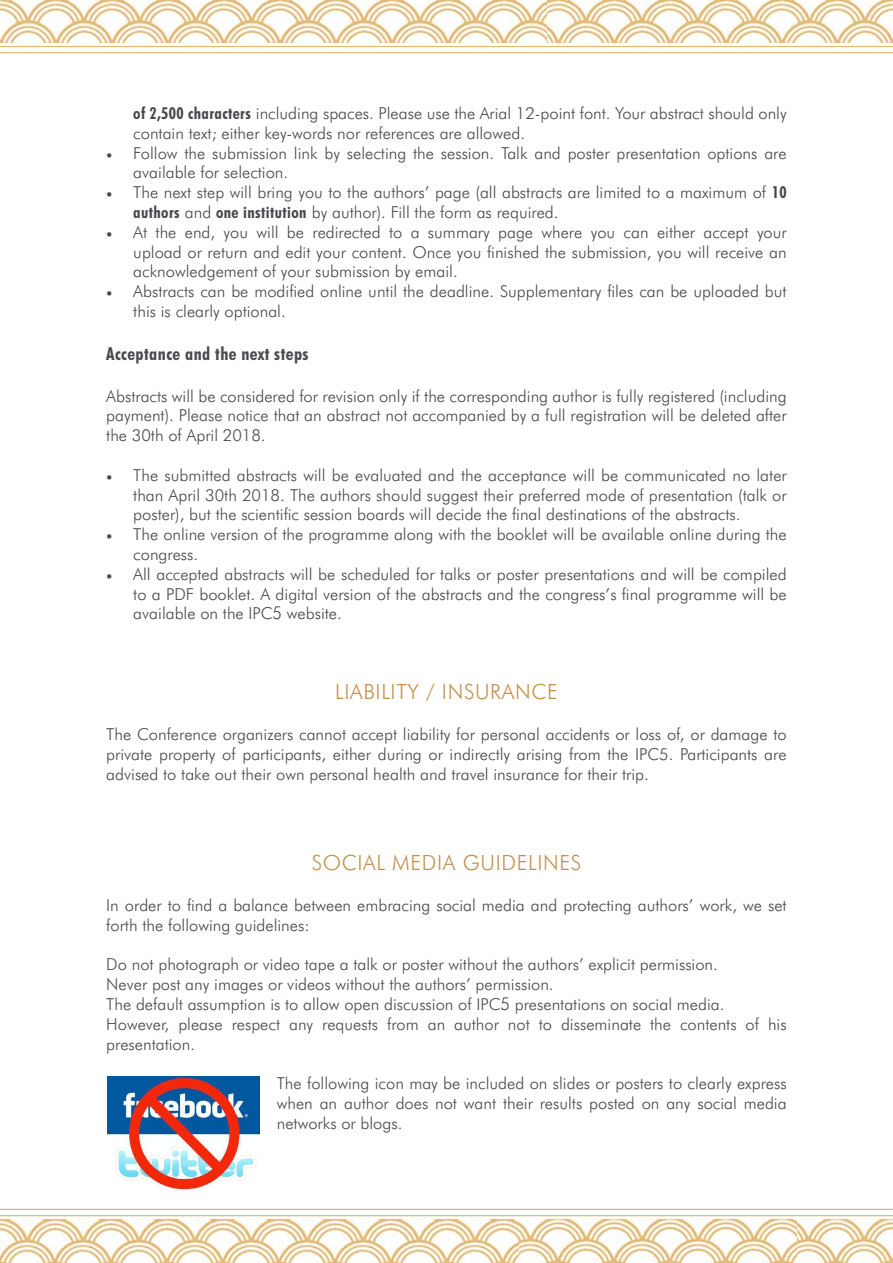
<style>
.page{position:relative;width:893px;height:1263px;background:#fff}
.page>*{position:absolute;margin:0;border:0;box-sizing:border-box;transform-origin:0 0}
.t1{font:300 21px "Futura BT";letter-spacing:.03em;color:#c68f4d}
.t2{font:700 condensed 18px "Futura BT";letter-spacing:.025em;color:#4a4a4d}
.t3{font:300 16.5px/19.8px "Futura BT";color:#4a4a4d}
.s1{font-weight:700;font-stretch:condensed}
.s2{font-family:"Minion Pro";font-weight:400}
.s3{font-size:17.85px}
</style>
<div class="page">
<hr style="left:0;top:46px;width:893px;height:1px;background:#e6bb75">
<hr style="left:0;top:52px;width:893px;height:1px;background:#e6bb75">
<hr style="left:0;top:1209px;width:893px;height:1px;background:#e2b56c">
<hr style="left:0;top:1215px;width:893px;height:1px;background:#e2b56c">
<img style="left:0;top:0;width:269px;height:43px">
<img style="left:269px;top:0;width:292px;height:43px">
<img style="left:548px;top:0;width:278px;height:42px">
<img style="left:826px;top:0;width:67px;height:43px">
<img style="left:0;top:1220px;width:240px;height:43px">
<img style="left:240px;top:1220px;width:279px;height:43px">
<img style="left:519px;top:1219px;width:278px;height:44px">
<img style="left:797px;top:1219px;width:96px;height:44px">
<img style="left:107px;top:1077px;width:153px;height:114px">
<p class="t3" style="left:133px;top:103px;width:655px"><span class="s1">of 2,500 characters</span> including spaces. Please use the Arial 12-point font. Your abstract should only contain text; either key-words nor references are allowed.</p>
<p class="t3" style="left:133px;top:143px;width:655px;text-indent:-27px"><span class="s2">•</span> Follow the submission link by selecting the session. Talk and poster presentation options are available for selection.</p>
<p class="t3" style="left:133px;top:182px;width:655px;text-indent:-27px"><span class="s2">•</span> The next step will bring you to the authors’ page (all abstracts are limited to a maximum of <span class="s1">10 authors</span> and <span class="s1">one institution</span> by author). Fill the form as required.</p>
<p class="t3" style="left:133px;top:222px;width:655px;text-align:justify;text-indent:-27px"><span class="s2">•</span> At the end, you will be redirected to a summary page where you can either accept your upload or return and edit your content. Once you finished the submission, you will receive an acknowledgement of your submission by email.</p>
<p class="t3" style="left:133px;top:281px;width:655px;text-indent:-27px"><span class="s2">•</span> Abstracts can be modified online until the deadline. Supplementary files can be uploaded but this is clearly optional.</p>
<p class="t2" style="left:106px;top:343px;width:204px">Acceptance and the next steps</p>
<p class="t3" style="left:106px;top:386px;width:682px;text-align:justify">Abstracts will be considered for revision only if the corresponding author is fully registered (including payment). Please notice that an abstract not accompanied by a full registration will be deleted after the 30th of April 2018.</p>
<p class="t3" style="left:133px;top:465px;width:655px;text-align:justify;text-indent:-27px"><span class="s2">•</span> The submitted abstracts will be evaluated and the acceptance will be communicated no later than April 30th 2018. The authors should suggest their preferred mode of presentation (talk or poster), but the scientific session boards will decide the final destinations of the abstracts.</p>
<p class="t3" style="left:133px;top:524px;width:655px;text-indent:-27px"><span class="s2">•</span> The online version of the programme along with the booklet will be available online during the congress.</p>
<p class="t3" style="left:133px;top:564px;width:655px;text-align:justify;text-indent:-27px"><span class="s2">•</span> All accepted abstracts will be scheduled for talks or poster presentations and will be compiled to a PDF booklet. A digital version of the abstracts and the congress’s final programme will be available on the IPC<span class="s3">5</span> website.</p>
<p class="t1" style="left:335px;top:678px;width:224px">LIABILITY / INSURANCE</p>
<p class="t3" style="left:106px;top:724px;width:682px;text-align:justify">The Conference organizers cannot accept liability for personal accidents or loss of, or damage to private property of participants, either during or indirectly arising from the IPC5. Participants are advised to take out their own personal health and travel insurance for their trip.</p>
<p class="t1" style="left:312px;top:849px;width:271px">SOCIAL MEDIA GUIDELINES</p>
<p class="t3" style="left:106px;top:895px;width:682px">In order to find a balance between embracing social media and protecting authors’ work, we set forth the following guidelines:</p>
<p class="t3" style="left:106px;top:954px;width:682px">Do not photograph or video tape a talk or poster without the authors’ explicit permission.<br>Never post any images or videos without the authors’ permission.<br>The default assumption is to allow open discussion of IPC<span class="s3">5</span> presentations on social media.<br>However, please respect any requests from an author not to disseminate the contents of his presentation.</p>
<p class="t3" style="left:277px;top:1073px;width:511px;text-align:justify">The following icon may be included on slides or posters to clearly express when an author does not want their results posted on any social media networks or blogs.</p>
</div>
